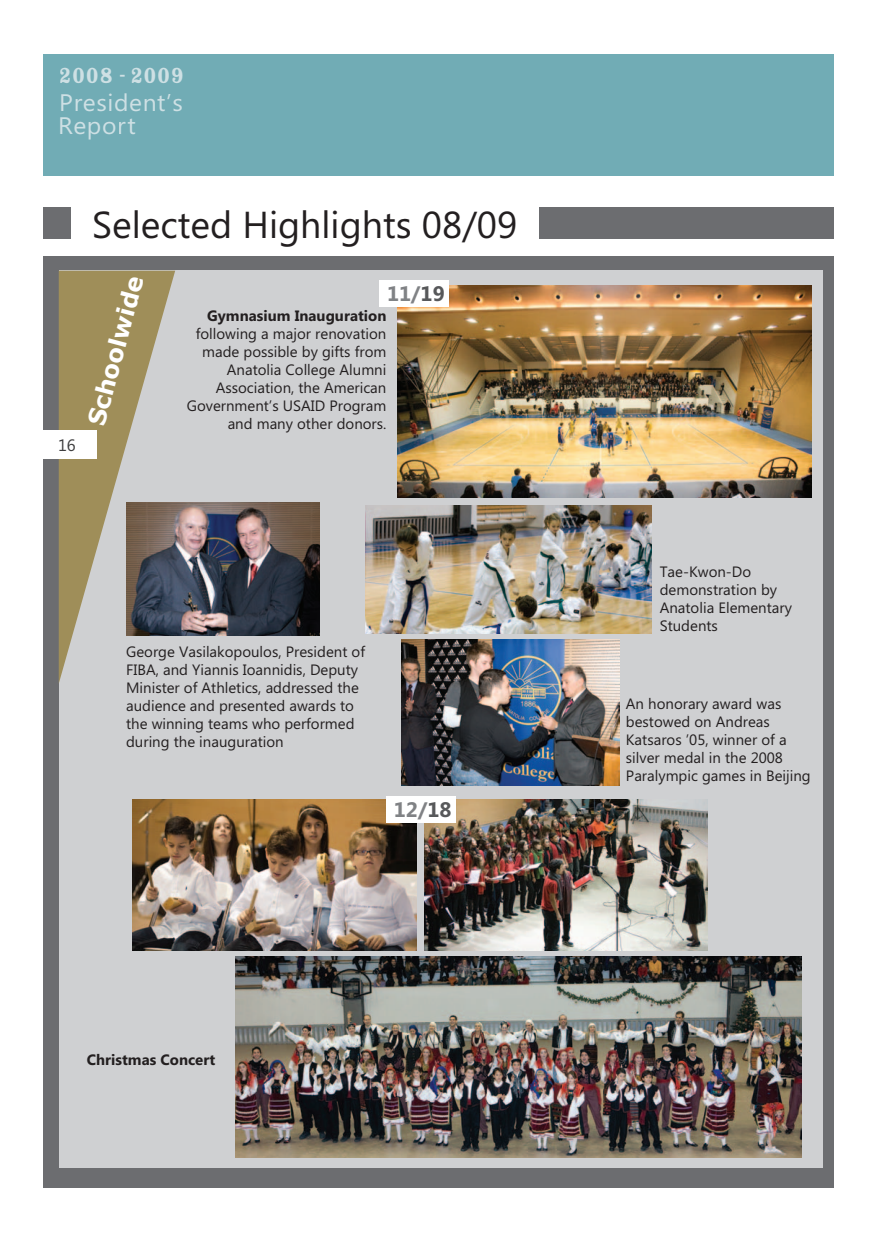
<style>
.page{position:relative;width:893px;height:1234px;background:#fff}
.page>*{position:absolute;margin:0;border:0;box-sizing:border-box;transform-origin:0 0}
.t1{font:37.5px "Segoe UI";color:#231f20}
.t2{font:700 24px "Verdana";color:#fff}
.t3{font:24px "Rosewood Std Fill";color:#cee0e4}
.t4{font:23.85px/22.6px "Segoe UI";letter-spacing:.025em;color:#cee0e4}
.t5{font:700 21px "Segoe UI";color:#808285}
.t6{font:16.5px "Segoe UI";color:#3e3e3f}
.t7{font:15px/18px "Segoe UI";color:#231f20}
.t8{font:700 15px "Segoe UI";color:#231f20}
.s1{color:#57585a}
</style>
<div class="page">
<div style="left:43px;top:54px;width:791px;height:121px;background:#71acb5"></div>
<div style="left:43px;top:256px;width:791px;height:931px;background:#6c6d70"></div>
<div style="left:59px;top:271px;width:764px;height:896px;background:#cfd0d2"></div>
<svg style="left:59px;top:270px;width:116px;height:413px;fill:#9f8e59"></svg>
<img style="left:402px;top:639px;width:217px;height:145px">
<img style="left:365px;top:505px;width:287px;height:128px">
<img style="left:236px;top:956px;width:565px;height:201px">
<img style="left:398px;top:286px;width:413px;height:211px">
<div style="left:380px;top:280px;width:69px;height:27px;background:#fff"></div>
<img style="left:126px;top:502px;width:193px;height:133px">
<img style="left:424px;top:799px;width:283px;height:151px">
<img style="left:132px;top:799px;width:285px;height:151px">
<div style="left:386px;top:796px;width:70px;height:27px;background:#fff"></div>
<div style="left:6px;top:430px;width:91px;height:28px;background:#fff"></div>
<div style="left:539px;top:207px;width:294px;height:32px;background:#6c6d70"></div>
<div style="left:43px;top:207px;width:28px;height:32px;background:#6c6d70"></div>
<h2 class="t3" style="left:59px;top:62px;width:127px">2008 - 2009</h2>
<h3 class="t4" style="left:58px;top:91px;width:126px">President’s<br>Report</h3>
<h1 class="t1" style="left:92px;top:198px;width:427px">Selected Highlights 08/09</h1>
<p class="t6" style="left:58px;top:433px;width:19px">16</p>
<h2 class="t2" style="left:81px;top:421px;width:155px;rotate:-75deg">Schoolwide</h2>
<h3 class="t5" style="left:387px;top:278px;width:59px">11/<span class="s1">19</span></h3>
<p class="t8" style="left:207px;top:305px;width:181px">Gymnasium Inauguration</p>
<p class="t7" style="left:187px;top:324px;width:201px;text-align:right">following a major renovation made possible by gifts from<br>Anatolia College Alumni<br>Association, the American<br>Government’s USAID Program and many other donors.</p>
<p class="t7" style="left:126px;top:641px;width:240px">George Vasilakopoulos, President of FIBA, and Yiannis Ioannidis, Deputy Minister of Athletics, addressed the audience and presented awards to the winning teams who performed during the inauguration</p>
<h3 class="t5" style="left:394px;top:794px;width:59px">12/<span class="s1">18</span></h3>
<p class="t8" style="left:87px;top:1048px;width:130px">Christmas Concert</p>
<p class="t7" style="left:660px;top:562px;width:134px">Tae-Kwon-Do demonstration by<br>Anatolia Elementary<br>Students</p>
<p class="t7" style="left:626px;top:693px;width:186px">An honorary award was bestowed on Andreas<br>Katsaros ’05, winner of a silver medal in the 2008<br>Paralympic games in Beijing</p>
</div>
